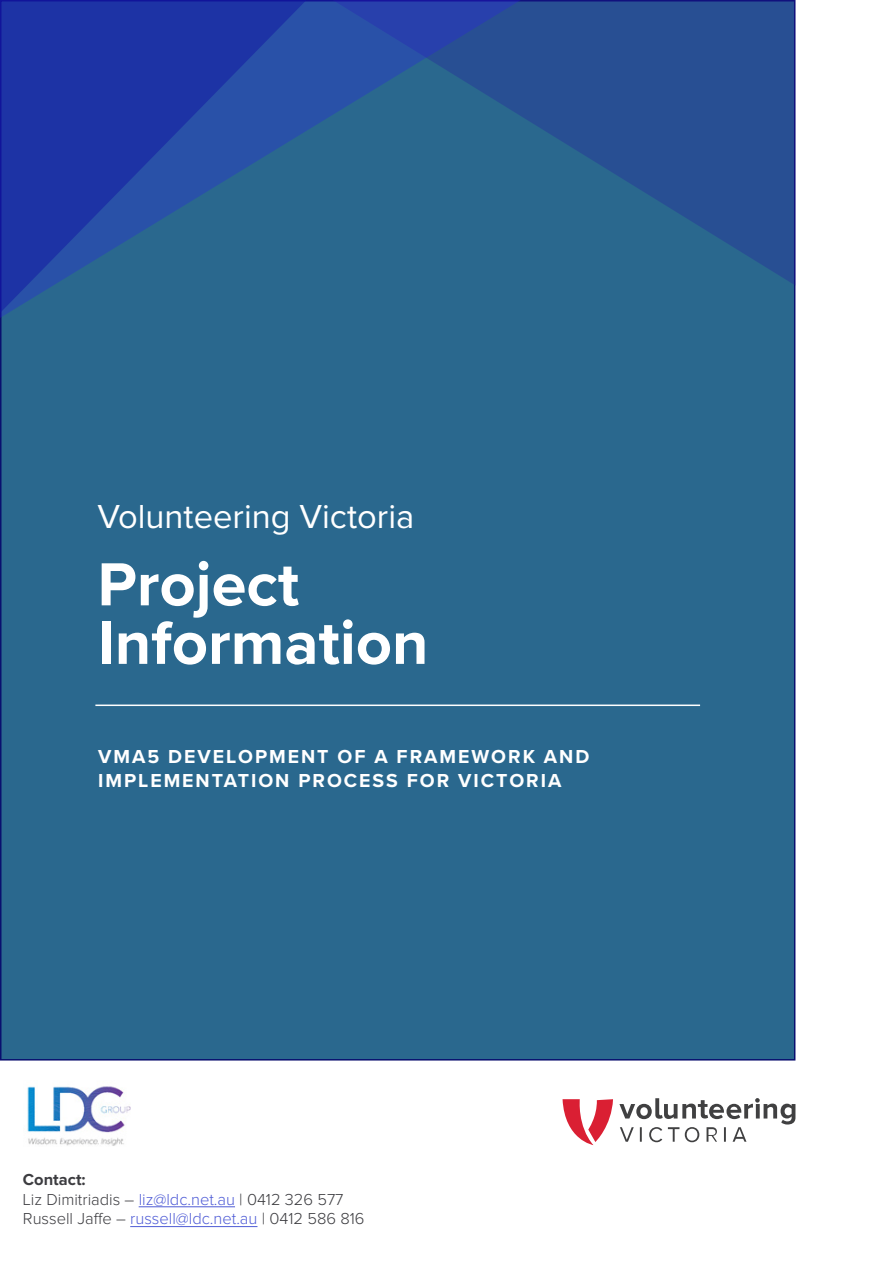
<style>
.page{position:relative;width:893px;height:1263px;background:#fff}
.page>*{position:absolute;margin:0;border:0;box-sizing:border-box;transform-origin:0 0}
.t1{font:700 63px/58.5px "Proxima Nova";color:#fff}
.t2{font:34.5px "Proxima Nova";color:#fff}
.t3{font:700 19.5px/24.2px "Proxima Nova";letter-spacing:.1em;color:#fff}
.t4{font:300 16.5px/19.8px "Proxima Nova";color:#3c3c40}
.s1{font-weight:700}
.s2{color:#4f5cd6}
</style>
<div class="page">
<div style="left:1px;top:1px;width:794px;height:1059px;background:#2a688e"></div>
<svg style="left:562px;top:1099px;width:51px;height:46px"></svg>
<svg style="left:619px;top:1098px;width:176px;height:44px"></svg>
<hr style="left:95px;top:704px;width:605px;height:2px;background:#fff">
<svg style="left:0;top:0;width:795px;height:318px"></svg>
<img style="left:27px;top:1086px;width:104px;height:60px">
<hr style="left:139px;top:1206px;width:96px;height:1px;background:#4f5cd6">
<hr style="left:130px;top:1226px;width:127px;height:1px;background:#4f5cd6">
<p class="t2" style="left:98px;top:491px;width:318px">Volunteering Victoria</p>
<p class="t1" style="left:97px;top:554px;width:332px">Project<br>Information</p>
<p class="t3" style="left:98px;top:744px;width:493px">VMA5 DEVELOPMENT OF A FRAMEWORK AND<br>IMPLEMENTATION PROCESS FOR VICTORIA</p>
<p class="t4" style="left:23px;top:1170px;width:322px"><span class="s1">Contact:<br></span>Liz Dimitriadis – <span class="s2">liz@ldc.net.au</span> | 0412 326 577</p>
<p class="t4" style="left:23px;top:1210px;width:343px">Russell Jaffe – <span class="s2">russell@ldc.net.au</span> | 0412 586 816</p>
</div>
